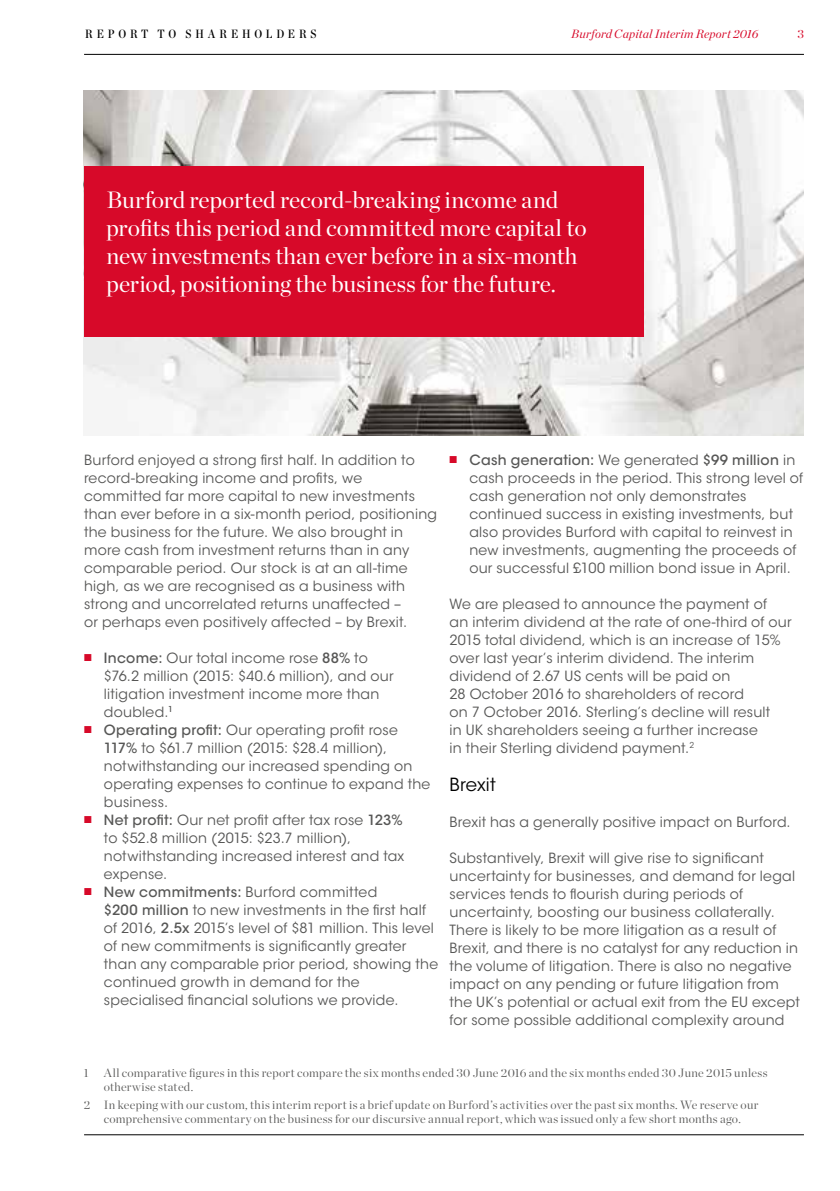
<style>
.page{position:relative;width:840px;height:1191px;background:#fff}
.page>*{position:absolute;margin:0;border:0;box-sizing:border-box;transform-origin:0 0}
.t1{font:23.6px/28.2px "Chronicle Display";letter-spacing:-.005em;color:#fff}
.t2{font:18px "ITC Avant Garde Std";letter-spacing:.01em;color:#000}
.t3{font:14px/18px "ITC Avant Garde Std";letter-spacing:.02em;color:#575756}
.t4{font:300 12px/14px "Chronicle Display";letter-spacing:.02em;color:#575756}
.t5{font:italic 12px "Chronicle Display";letter-spacing:.015em;color:#d70929}
.t6{font:12px "Chronicle Disp Cond Semi";letter-spacing:.325em;color:#000}
.t7{font:12px "Chronicle Display";color:#d70929}
.s1{color:#d70929}
.s2{font-weight:500}
</style>
<div class="page">
<img style="left:84px;top:91px;width:719px;height:344px">
<hr style="left:84px;top:54px;width:719px;height:1px;background:#000">
<hr style="left:84px;top:1134px;width:719px;height:1px;background:#000">
<div style="left:84px;top:166px;width:559px;height:170px;background:#d70929"></div>
<p class="t6" style="left:85px;top:24px;width:233px">REPORT TO SHAREHOLDERS</p>
<p class="t5" style="left:571px;top:24px;width:188px">Burford Capital Interim Report 2016</p>
<p class="t7" style="left:796px;top:25px;width:8px">3</p>
<h1 class="t1" style="left:106px;top:184px;width:481px">Burford reported record-breaking income and profits this period and committed more capital to new investments than ever before in a six-month period, positioning the business for the future.</h1>
<p class="t3" style="left:84px;top:451px;width:354px">Burford enjoyed a strong first half. In addition to record-breaking income and profits, we committed far more capital to new investments than ever before in a six-month period, positioning the business for the future. We also brought in more cash from investment returns than in any comparable period. Our stock is at an all-time high, as we are recognised as a business with strong and uncorrelated returns unaffected –<br>or perhaps even positively affected – by Brexit.</p>
<p class="t3" style="left:104px;top:649px;width:291px;text-indent:-20px"><span class="s1">■</span> <span class="s2">Income:</span> Our total income rose <span class="s2">88%</span> to $76.2 million (2015: $40.6 million), and our litigation investment income more than doubled.<sup>1</sup></p>
<p class="t3" style="left:104px;top:721px;width:328px;text-indent:-20px"><span class="s1">■</span> <span class="s2">Operating profit:</span> Our operating profit rose <span class="s2">117%</span> to $61.7 million (2015: $28.4 million), notwithstanding our increased spending on operating expenses to continue to expand the business.</p>
<p class="t3" style="left:104px;top:811px;width:302px;text-indent:-20px"><span class="s1">■</span> <span class="s2">Net profit:</span> Our net profit after tax rose <span class="s2">123% </span>to $52.8 million (2015: $23.7 million), notwithstanding increased interest and tax expense.</p>
<p class="t3" style="left:104px;top:883px;width:335px;text-indent:-20px"><span class="s1">■</span> <span class="s2">New commitments:</span> Burford committed<br><span class="s2">$200 million</span> to new investments in the first half of 2016, <span class="s2">2.5x</span> 2015’s level of $81 million. This level of new commitments is significantly greater than any comparable prior period, showing the continued growth in demand for the specialised financial solutions we provide.</p>
<p class="t3" style="left:469px;top:451px;width:335px;text-indent:-20px"><span class="s1">■</span> <span class="s2">Cash generation:</span> We generated <span class="s2">$99 million</span> in cash proceeds in the period. This strong level of cash generation not only demonstrates continued success in existing investments, but also provides Burford with capital to reinvest in new investments, augmenting the proceeds of our successful £100 million bond issue in April.</p>
<p class="t3" style="left:449px;top:595px;width:343px">We are pleased to announce the payment of<br>an interim dividend at the rate of one-third of our 2015 total dividend, which is an increase of 15% over last year’s interim dividend. The interim dividend of 2.67 US cents will be paid on<br>28 October 2016 to shareholders of record<br>on 7 October 2016. Sterling’s decline will result<br>in UK shareholders seeing a further increase<br>in their Sterling dividend payment.<sup>2</sup></p>
<p class="t2" style="left:449px;top:773px;width:48px">Brexit</p>
<p class="t3" style="left:449px;top:813px;width:342px">Brexit has a generally positive impact on Burford.</p>
<p class="t3" style="left:449px;top:849px;width:352px">Substantively, Brexit will give rise to significant uncertainty for businesses, and demand for legal services tends to flourish during periods of uncertainty, boosting our business collaterally.<br>There is likely to be more litigation as a result of Brexit, and there is no catalyst for any reduction in the volume of litigation. There is also no negative impact on any pending or future litigation from the UK’s potential or actual exit from the EU except for some possible additional complexity around</p>
<p class="t4" style="left:84px;top:1064px;width:6px">1</p>
<p class="t4" style="left:104px;top:1064px;width:665px">All comparative figures in this report compare the six months ended 30 June 2016 and the six months ended 30 June 2015 unless otherwise stated.</p>
<p class="t4" style="left:84px;top:1096px;width:675px;text-align:center">2 In keeping with our custom, this interim report is a brief update on Burford’s activities over the past six months. We reserve our comprehensive commentary on the business for our discursive annual report, which was issued only a few short months ago.</p>
</div>
